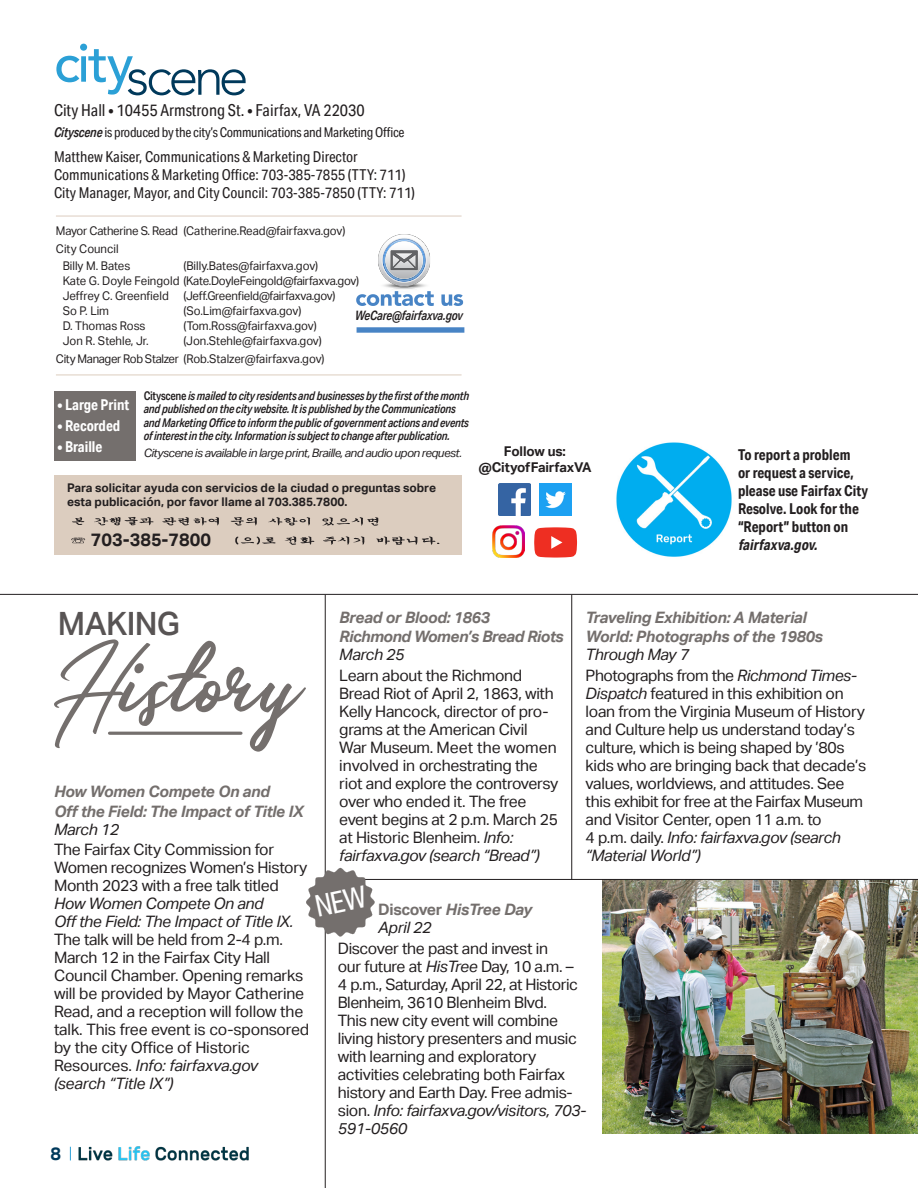
<style>
.page{position:relative;width:918px;height:1188px;background:#fff}
.page>*{position:absolute;margin:0;border:0;box-sizing:border-box;transform-origin:0 0}
.sustaining_member_na{font:500 32.1px "Aktiv Grotesk";letter-spacing:-.02em;color:#585454}
.t1{font:700 18px "Aktiv Grotesk";color:#231f20}
.t2{font:700 18px "Aktiv Grotesk";color:#00395b}
.t3{font:16.5px "Aktiv Grotesk Cd";color:#231f20}
.sustaining_member_na-2{font:15.75px/18px "Aktiv Grotesk";letter-spacing:-.02em;color:#231f20}
.sustaining_member_na-3{font:italic 700 15.75px/19.5px "Aktiv Grotesk";letter-spacing:-.02em;color:#746f6d}
.sustaining_member_na-4{font:italic 15.75px "Aktiv Grotesk";letter-spacing:-.02em;color:#231f20}
.t4{font:15px/18px "Aktiv Grotesk Cd";color:#231f20}
.t5{font:700 15px/18px "Aktiv Grotesk Cd";color:#231f20}
.t6{font:700 15px "Aktiv Grotesk Cd";color:#fff}
.t7{font:13.5px "Aktiv Grotesk Cd";letter-spacing:-.02em;color:#231f20}
.t8{font:700 13.5px "Aktiv Grotesk";letter-spacing:-.01em;color:#231f20}
.t9{font:italic 500 12.9px "Aktiv Grotesk Cd";letter-spacing:-.02em;color:#231f20}
._2_Body_Text_10pt{font:italic 500 12px/13.5px "Aktiv Grotesk Cd";letter-spacing:-.02em;color:#231f20}
.t10{font:12px "Aktiv Grotesk";color:#231f20;scale:.95 1}
.t11{font:12px "Aktiv Grotesk";letter-spacing:-.02em;color:#231f20;scale:.95 1}
.t12{font:700 12px/13.5px "Aktiv Grotesk";color:#231f20}
._2_Body_Text_10pt-2{font:italic 11.7px "Aktiv Grotesk";letter-spacing:-.04em;color:#231f20}
.s1{font-weight:500;font-style:italic}
.s2{font-style:normal}
.s3{font-style:italic}
</style>
<div class="page">
<img style="left:78px;top:1146px;width:171px;height:15px">
<svg style="left:70px;top:1147px;width:1px;height:13px"></svg>
<hr style="left:56px;top:216px;width:406px;height:1px;background:#dccdbf">
<svg style="left:356px;top:234px;width:107px;height:99px"></svg>
<div style="left:357px;top:327px;width:107px;height:6px;background:#4884c5"></div>
<div style="left:54px;top:391px;width:82px;height:70px;background:#746f6d"></div>
<hr style="left:56px;top:375px;width:406px;height:1px;background:#dccdbf">
<svg style="left:56px;top:44px;width:190px;height:51px"></svg>
<img style="left:616px;top:442px;width:116px;height:115px">
<div style="left:54px;top:476px;width:408px;height:79px;background:#dccdbf"></div>
<img style="left:71px;top:517px;width:369px;height:28px">
<div style="left:91px;top:531px;width:140px;height:15px;background:#dccdbf"></div>
<img style="left:498px;top:483px;width:32px;height:32px">
<img style="left:540px;top:483px;width:32px;height:32px">
<img style="left:493px;top:526px;width:32px;height:32px">
<svg style="left:534px;top:527px;width:43px;height:31px"></svg>
<hr style="left:0;top:594px;width:918px;height:1px;background:#231f20">
<hr style="left:325px;top:595px;width:1px;height:593px;background:#231f20">
<hr style="left:571px;top:595px;width:1px;height:285px;background:#231f20">
<svg style="left:54px;top:639px;width:252px;height:113px"></svg>
<hr style="left:110px;top:732px;width:131px;height:3px;background:#746f6d">
<img style="left:602px;top:880px;width:316px;height:254px">
<hr style="left:325px;top:879px;width:593px;height:1px;background:#231f20">
<svg style="left:306px;top:868px;width:69px;height:69px"></svg>
<p class="t3" style="left:54px;top:100px;width:312px">City Hall • 10455 Armstrong St. • Fairfax, VA 22030</p>
<p class="t7" style="left:54px;top:125px;width:352px"><span class="s1">Cityscene</span> is produced by the city’s Communications and Marketing Office</p>
<p class="t4" style="left:54px;top:148px;width:353px">Matthew Kaiser, Communications &amp; Marketing Director<br>Communications &amp; Marketing Office: 703-385-7855 (TTY: 711)</p>
<p class="t4" style="left:54px;top:184px;width:363px">City Manager, Mayor, and City Council: 703-385-7850 (TTY: 711)</p>
<p class="t10" style="left:56px;top:224px;width:306px">Mayor Catherine S. Read (Catherine.Read@fairfaxva.gov)</p>
<p class="t10" style="left:56px;top:242px;width:67px">City Council</p>
<p class="t10" style="left:63px;top:259px;width:73px">Billy M. Bates</p>
<p class="t10" style="left:183px;top:259px;width:143px">(Billy.Bates@fairfaxva.gov)</p>
<p class="t11" style="left:63px;top:274px;width:314px">Kate G. Doyle Feingold (Kate.DoyleFeingold@fairfaxva.gov)</p>
<p class="t11" style="left:63px;top:289px;width:289px">Jeffrey C. Greenfield (Jeff.Greenfield@fairfaxva.gov)</p>
<p class="t10" style="left:63px;top:304px;width:50px">So P. Lim</p>
<p class="t10" style="left:183px;top:304px;width:126px">(So.Lim@fairfaxva.gov)</p>
<p class="t10" style="left:63px;top:319px;width:89px">D. Thomas Ross</p>
<p class="t10" style="left:183px;top:319px;width:142px">(Tom.Ross@fairfaxva.gov)</p>
<p class="t10" style="left:63px;top:334px;width:92px">Jon R. Stehle, Jr.</p>
<p class="t10" style="left:183px;top:334px;width:147px">(Jon.Stehle@fairfaxva.gov)</p>
<p class="t11" style="left:56px;top:352px;width:284px">City Manager Rob Stalzer (Rob.Stalzer@fairfaxva.gov)</p>
<p class="t9" style="left:355px;top:308px;width:109px">WeCare@fairfaxva.gov</p>
<p class="t6" style="left:57px;top:396px;width:73px">• Large Print</p>
<p class="t6" style="left:57px;top:417px;width:64px">• Recorded</p>
<p class="t6" style="left:57px;top:438px;width:46px">• Braille</p>
<p class="_2_Body_Text_10pt" style="left:144px;top:389px;width:327px"><span class="s2">Cityscene</span> is mailed to city residents and businesses by the first of the month and published on the city website. It is published by the Communications and Marketing Office to inform the public of government actions and events of interest in the city. Information is subject to change after publication.</p>
<p class="_2_Body_Text_10pt-2" style="left:144px;top:446px;width:320px">Cityscene is available in large print, Braille, and audio upon request.</p>
<p class="t12" style="left:67px;top:481px;width:371px">Para solicitar ayuda con servicios de la ciudad o preguntas sobre esta publicación, por favor llame al 703.385.7800.</p>
<p class="t1" style="left:91px;top:529px;width:122px">703-385-7800</p>
<p class="t8" style="left:504px;top:444px;width:64px">Follow us:</p>
<p class="t8" style="left:478px;top:460px;width:115px">@CityofFairfaxVA</p>
<p class="t5" style="left:738px;top:445px;width:132px">To report a problem<br>or request a service, please use Fairfax City<br>Resolve. Look for the “Report” button on <span class="s3">fairfaxva.gov.</span></p>
<p class="sustaining_member_na" style="left:58px;top:605px;width:124px">MAKING</p>
<p class="sustaining_member_na-3" style="left:586px;top:607px;width:239px">Traveling Exhibition: A Material<br>World: Photographs of the 1980s</p>
<p class="sustaining_member_na-4" style="left:586px;top:645px;width:105px">Through May 7</p>
<p class="sustaining_member_na-2" style="left:586px;top:666px;width:282px">Photographs from the <span class="s3">Richmond Times-Dispatch</span> featured in this exhibition on loan from the Virginia Museum of History and Culture help us understand today’s culture, which is being shaped by ’80s kids who are bringing back that decade’s values, worldviews, and attitudes. See this exhibit for free at the Fairfax Museum and Visitor Center, open 11 a.m. to<br>4 p.m. daily. <span class="s3">Info: fairfaxva.gov (search “Material World”)</span></p>
<p class="sustaining_member_na-3" style="left:339px;top:607px;width:226px">Bread or Blood: 1863<br>Richmond Women’s Bread Riots</p>
<p class="sustaining_member_na-4" style="left:339px;top:645px;width:67px">March 25</p>
<p class="sustaining_member_na-2" style="left:339px;top:666px;width:221px">Learn about the Richmond<br>Bread Riot of April 2, 1863, with<br>Kelly Hancock, director of pro&shy;grams at the American Civil<br>War Museum. Meet the women involved in orchestrating the riot and explore the controversy over who ended it. The free event begins at 2 p.m. March 25 at Historic Blenheim. <span class="s3">Info: fairfaxva.gov (search “Bread”)</span></p>
<p class="sustaining_member_na-3" style="left:54px;top:782px;width:251px">How Women Compete On and<br>Off the Field: The Impact of Title IX</p>
<p class="sustaining_member_na-4" style="left:54px;top:820px;width:67px">March 12</p>
<p class="sustaining_member_na-2" style="left:54px;top:841px;width:257px">The Fairfax City Commission for<br>Women recognizes Women’s History<br>Month 2023 with a free talk titled<br><span class="s3">How Women Compete On and<br>Off the Field: The Impact of Title IX.<br></span>The talk will be held from 2-4 p.m.<br>March 12 in the Fairfax City Hall<br>Council Chamber. Opening remarks will be provided by Mayor Catherine<br>Read, and a reception will follow the talk. This free event is co-sponsored by the city Office of Historic<br>Resources. <span class="s3">Info: fairfaxva.gov (search “Title IX”)</span></p>
<p class="sustaining_member_na-3" style="left:378px;top:900px;width:155px"><span class="s2">Discover</span> HisTree Day</p>
<p class="sustaining_member_na-4" style="left:378px;top:919px;width:55px">April 22</p>
<p class="sustaining_member_na-2" style="left:338px;top:940px;width:250px">Discover the past and invest in<br>our future at <span class="s3">HisTree</span> Day, 10 a.m. –<br>4 p.m., Saturday, April 22, at Historic<br>Blenheim, 3610 Blenheim Blvd.<br>This new city event will combine living history presenters and music with learning and exploratory activities celebrating both Fairfax history and Earth Day. Free admis&shy;sion. <span class="s3">Info: fairfaxva.gov/visitors, 703-<br>591-0560</span></p>
<p class="t2" style="left:51px;top:1143px;width:12px">8</p>
</div>
